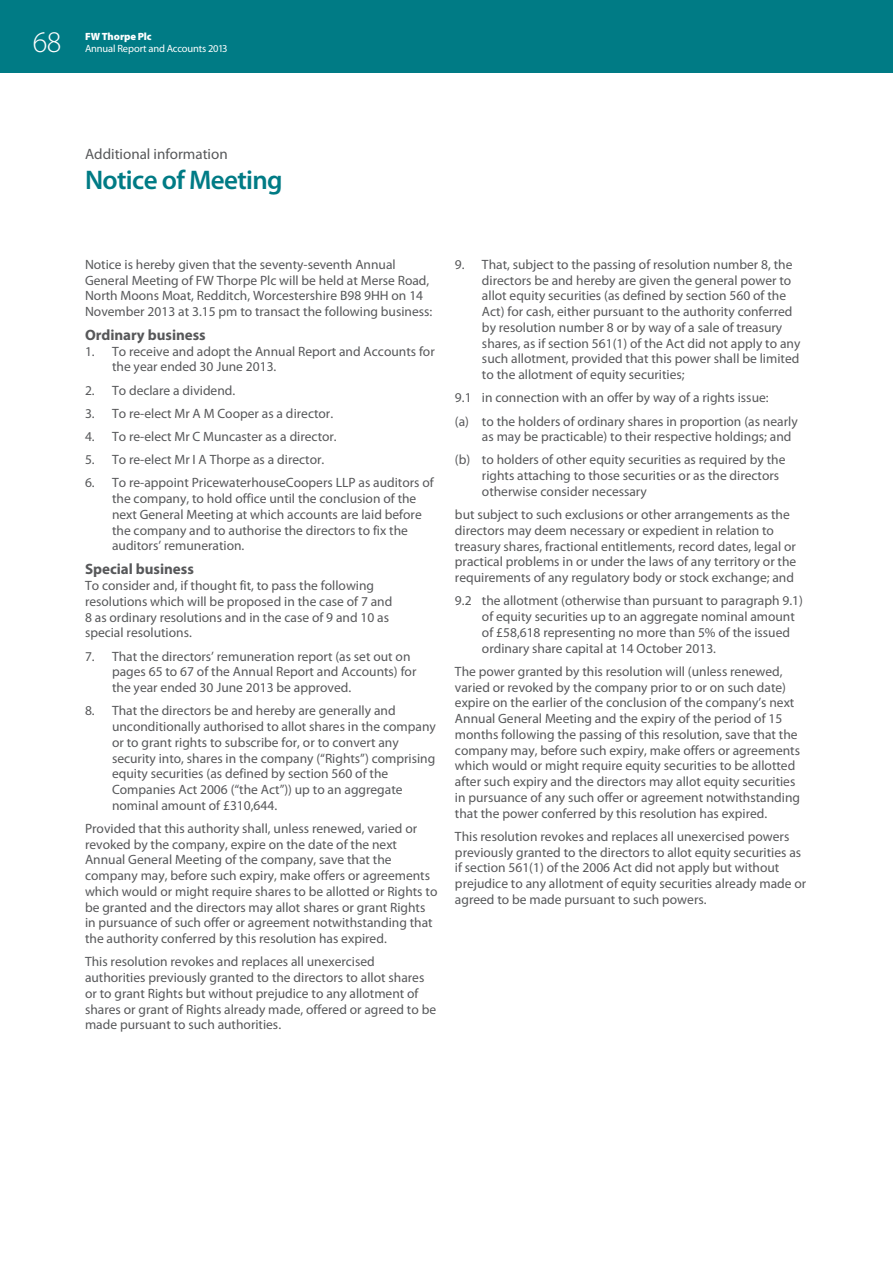
<style>
.page{position:relative;width:893px;height:1263px;background:#fff}
.page>*{position:absolute;margin:0;border:0;box-sizing:border-box;transform-origin:0 0}
.t1{font:300 30px "Myriad Pro";color:#fff}
.t2{font:600 27px "Myriad Pro";letter-spacing:-.025em;color:#007b85}
.t3{font:700 15px "Myriad Pro";color:#57585a}
.t4{font:15px "Myriad Pro";color:#57585a}
.t5{font:13.5px/15.8px "Myriad Pro";color:#57585a}
.t6{font:10.5px "Myriad Pro";letter-spacing:-.015em;color:#fff}
.t7{font:900 10.5px "Myriad Pro";letter-spacing:-.005em;color:#fff}
.s1{font-weight:600}
</style>
<div class="page">
<div style="left:0;top:0;width:893px;height:72px;background:#007b85"></div>
<h1 class="t1" style="left:33px;top:24px;width:43px">68<span class="s1">68</span></h1>
<p class="t7" style="left:85px;top:29px;width:68px">FW Thorpe Plc</p>
<p class="t6" style="left:85px;top:42px;width:144px">Annual Report and Accounts 2013</p>
<p class="t4" style="left:85px;top:145px;width:144px">Additional information</p>
<h2 class="t2" style="left:85px;top:163px;width:199px">Notice of Meeting</h2>
<p class="t5" style="left:85px;top:256px;width:349px">Notice is hereby given that the seventy-seventh Annual General Meeting of FW Thorpe Plc will be held at Merse Road, North Moons Moat, Redditch, Worcestershire B98 9HH on 14<br>November 2013 at 3.15 pm to transact the following business:</p>
<p class="t3" style="left:85px;top:325px;width:122px">Ordinary business</p>
<p class="t5" style="left:112px;top:343px;width:324px;text-indent:-27px">1. To receive and adopt the Annual Report and Accounts for the year ended 30 June 2013.</p>
<p class="t5" style="left:85px;top:382px;width:152px">2. To declare a dividend.</p>
<p class="t5" style="left:85px;top:405px;width:250px">3. To re-elect Mr A M Cooper as a director.</p>
<p class="t5" style="left:85px;top:428px;width:253px">4. To re-elect Mr C Muncaster as a director.</p>
<p class="t5" style="left:85px;top:451px;width:241px">5. To re-elect Mr I A Thorpe as a director.</p>
<p class="t5" style="left:112px;top:475px;width:323px;text-indent:-27px">6. To re-appoint PricewaterhouseCoopers LLP as auditors of the company, to hold office until the conclusion of the next General Meeting at which accounts are laid before the company and to authorise the directors to fix the auditors’ remuneration.</p>
<p class="t3" style="left:85px;top:559px;width:110px">Special business</p>
<p class="t5" style="left:85px;top:577px;width:309px">To consider and, if thought fit, to pass the following resolutions which will be proposed in the case of 7 and 8 as ordinary resolutions and in the case of 9 and 10 as special resolutions.</p>
<p class="t5" style="left:112px;top:648px;width:306px;text-indent:-27px">7. That the directors’ remuneration report (as set out on pages 65 to 67 of the Annual Report and Accounts) for the year ended 30 June 2013 be approved.</p>
<p class="t5" style="left:112px;top:703px;width:325px;text-indent:-27px">8. That the directors be and hereby are generally and unconditionally authorised to allot shares in the company or to grant rights to subscribe for, or to convert any security into, shares in the company (“Rights”) comprising equity securities (as defined by section 560 of the Companies Act 2006 (“the Act”)) up to an aggregate nominal amount of £310,644.</p>
<p class="t5" style="left:85px;top:820px;width:354px">Provided that this authority shall, unless renewed, varied or revoked by the company, expire on the date of the next Annual General Meeting of the company, save that the company may, before such expiry, make offers or agreements which would or might require shares to be allotted or Rights to be granted and the directors may allot shares or grant Rights in pursuance of such offer or agreement notwithstanding that the authority conferred by this resolution has expired.</p>
<p class="t5" style="left:85px;top:954px;width:353px">This resolution revokes and replaces all unexercised authorities previously granted to the directors to allot shares or to grant Rights but without prejudice to any allotment of shares or grant of Rights already made, offered or agreed to be made pursuant to such authorities.</p>
<p class="t5" style="left:482px;top:256px;width:320px;text-indent:-27px">9. That, subject to the passing of resolution number 8, the directors be and hereby are given the general power to allot equity securities (as defined by section 560 of the Act) for cash, either pursuant to the authority conferred by resolution number 8 or by way of a sale of treasury shares, as if section 561(1) of the Act did not apply to any such allotment, provided that this power shall be limited to the allotment of equity securities;</p>
<p class="t5" style="left:455px;top:386px;width:344px;line-height:23.2px">9.1 in connection with an offer by way of a rights issue:<br>(a) to the holders of ordinary shares in proportion (as nearly</p>
<p class="t5" style="left:455px;top:425px;width:338px;line-height:23.2px;text-indent:27px">as may be practicable) to their respective holdings; and (b) to holders of other equity securities as required by the</p>
<p class="t5" style="left:482px;top:468px;width:299px">rights attaching to those securities or as the directors otherwise consider necessary</p>
<p class="t5" style="left:455px;top:507px;width:343px">but subject to such exclusions or other arrangements as the directors may deem necessary or expedient in relation to treasury shares, fractional entitlements, record dates, legal or practical problems in or under the laws of any territory or the requirements of any regulatory body or stock exchange; and</p>
<p class="t5" style="left:482px;top:593px;width:323px;text-indent:-27px">9.2 the allotment (otherwise than pursuant to paragraph 9.1) of equity securities up to an aggregate nominal amount of £58,618 representing no more than 5% of the issued ordinary share capital at 14 October 2013.</p>
<p class="t5" style="left:455px;top:663px;width:347px">The power granted by this resolution will (unless renewed, varied or revoked by the company prior to or on such date) expire on the earlier of the conclusion of the company’s next Annual General Meeting and the expiry of the period of 15 months following the passing of this resolution, save that the company may, before such expiry, make offers or agreements which would or might require equity securities to be allotted after such expiry and the directors may allot equity securities in pursuance of any such offer or agreement notwithstanding that the power conferred by this resolution has expired.</p>
<p class="t5" style="left:455px;top:828px;width:353px">This resolution revokes and replaces all unexercised powers previously granted to the directors to allot equity securities as if section 561(1) of the 2006 Act did not apply but without prejudice to any allotment of equity securities already made or agreed to be made pursuant to such powers.</p>
</div>
